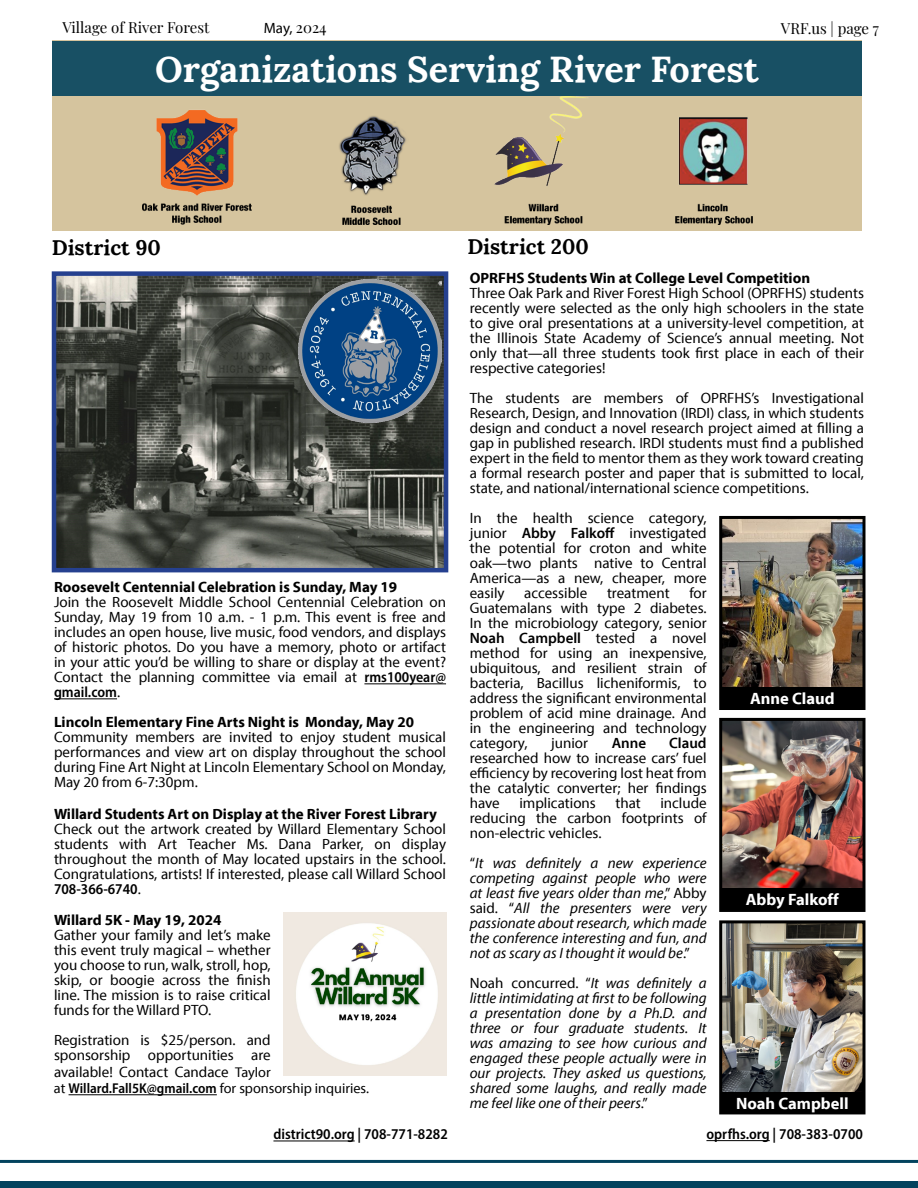
<style>
.page{position:relative;width:918px;height:1188px;background:#fff}
.page>*{position:absolute;margin:0;border:0;box-sizing:border-box;transform-origin:0 0}
.t1{font:700 36px "Lora";color:#fff}
.t2{font:700 21px "Lora";color:#000}
.t3{font:700 16.5px "Myriad Pro";color:#fff}
.t4{font:15px/15px "Myriad Pro";color:#000;text-align:justify}
.t5{font:italic 15px/15px "Myriad Pro";color:#000;text-align:justify}
.t6{font:700 15px "Myriad Pro";color:#000}
.t7{font:600 semi-condensed 15px "Myriad Pro";color:#000}
.t8{font:15px "Playfair Display";color:#000}
.t9{font:600 15px "Myriad Pro";color:#000}
.t10{font:14.25px "Myriad Pro";color:#000}
.s1{font-family:"Playfair Display"}
.s2{font-weight:600;font-stretch:semi-condensed}
.s3{font-size:14.25px}
.s4{font-weight:600}
.s5{font-style:normal}
</style>
<div class="page">
<div style="left:0;top:1181px;width:918px;height:7px;background:#03435e"></div>
<hr style="left:0;top:1160px;width:918px;height:3px;background:#03435e">
<div style="left:52px;top:41px;width:809px;height:190px;background:#d5c49e"></div>
<hr style="left:273px;top:1141px;width:82px;height:1px;background:#000">
<div style="left:52px;top:41px;width:810px;height:55px;background:#185064"></div>
<hr style="left:706px;top:1140px;width:64px;height:1px;background:#000">
<img style="left:142px;top:96px;width:611px;height:129px">
<hr style="left:364px;top:683px;width:82px;height:1px;background:#000">
<hr style="left:54px;top:698px;width:63px;height:1px;background:#000">
<hr style="left:69px;top:1094px;width:148px;height:1px;background:#000">
<img style="left:57px;top:276px;width:386px;height:291px">
<div style="left:52px;top:271px;width:396px;height:301px;border:4px solid #25408f"></div>
<img style="left:723px;top:924px;width:139px;height:168px">
<div style="left:719px;top:920px;width:147px;height:194px;border:3px solid #000"></div>
<img style="left:723px;top:520px;width:139px;height:167px">
<div style="left:719px;top:516px;width:147px;height:194px;border:3px solid #000"></div>
<img style="left:723px;top:722px;width:139px;height:166px">
<div style="left:719px;top:718px;width:147px;height:194px;border:3px solid #000"></div>
<div style="left:721px;top:687px;width:143px;height:22px;background:#000"></div>
<div style="left:721px;top:888px;width:143px;height:22px;background:#000"></div>
<div style="left:721px;top:1092px;width:143px;height:22px;background:#000"></div>
<img style="left:299px;top:280px;width:143px;height:143px">
<img style="left:283px;top:913px;width:163px;height:163px">
<p class="t8" style="left:63px;top:15px;width:148px">Village of River Forest</p>
<p class="t4" style="left:264px;top:21px;width:64px">May, <span class="s1">2024</span></p>
<p class="t8" style="left:781px;top:16px;width:100px">VRF.us | page 7</p>
<h1 class="t1" style="left:155px;top:39px;width:605px">Organizations Serving River Forest</h1>
<h2 class="t2" style="left:52px;top:230px;width:111px">District 90</h2>
<h2 class="t2" style="left:467px;top:229px;width:123px">District 200</h2>
<p class="t6" style="left:54px;top:578px;width:345px">Roosevelt Centennial Celebration is Sunday, May 19</p>
<p class="t4" style="left:54px;top:595px;width:394px">Join the Roosevelt Middle School Centennial Celebration on Sunday, May 19 from 10 a.m. - 1 p.m. This event is free and includes an open house, live music, food vendors, and displays of historic photos. Do you have a memory, photo or artifact in your attic you’d be willing to share or display at the event?<br>Contact the planning committee via email at <span class="s2">rms100year@ gmail.com</span>.</p>
<p class="t6" style="left:54px;top:713px;width:362px">Lincoln Elementary Fine Arts Night is Monday, May 20</p>
<p class="t4" style="left:54px;top:730px;width:394px">Community members are invited to enjoy student musical performances and view art on display throughout the school during Fine Art Night at Lincoln Elementary School on Monday, May 20 from 6-7:30pm.</p>
<p class="t6" style="left:54px;top:804px;width:385px">Willard Students Art on Display at the River Forest Library</p>
<p class="t4" style="left:54px;top:821px;width:394px">Check out the artwork created by Willard Elementary School students with Art Teacher Ms. Dana Parker, on display throughout the month of May located upstairs in the school.<br>Congratulations, artists! If interested, please call Willard School <span class="s2">708-366-6740</span>.</p>
<p class="t6" style="left:54px;top:911px;width:169px">Willard 5K - May 19, 2024</p>
<p class="t4" style="left:54px;top:928px;width:218px">Gather your family and let’s make this event truly magical – whether you choose to run, walk, stroll, hop, skip, or boogie across the finish line. The mission is to raise critical funds for the Willard PTO.</p>
<p class="t4" style="left:54px;top:1033px;width:218px">Registration is $25/person. and sponsorship opportunities are</p>
<p class="t4" style="left:54px;top:1064px;width:218px">available! Contact Candace <span class="s3">Taylor</span></p>
<p class="t10" style="left:54px;top:1080px;width:317px">at <span class="s2">Willard.Fall5K@gmail.com</span> for sponsorship inquiries.</p>
<p class="t6" style="left:470px;top:269px;width:342px">OPRFHS Students Win at College Level Competition</p>
<p class="t4" style="left:470px;top:286px;width:396px">Three Oak Park and River Forest High School (OPRFHS) students recently were selected as the only high schoolers in the state to give oral presentations at a university-level competition, at the Illinois State Academy of Science’s annual meeting. Not only that—all three students took first place in each of their respective categories!</p>
<p class="t4" style="left:470px;top:391px;width:396px">The students are members of OPRFHS’s Investigational Research, Design, and Innovation (IRDI) class, in which students design and conduct a novel research project aimed at filling a gap in published research. IRDI students must find a published expert in the field to mentor them as they work toward creating a formal research poster and paper that is submitted to local, state, and national/international science competitions.</p>
<p class="t4" style="left:470px;top:511px;width:238px">In the health science category, junior <span class="s4">Abby Falkoff</span> investigated the potential for croton and white oak—two plants native to Central America—as a new, cheaper, more easily</p>
<p class="t4" style="left:470px;top:586px;width:238px;text-indent:220px">for Guatemalans with type 2 diabetes.<br>In the microbiology category, senior <span class="s4">Noah Campbell</span> tested a novel method for using an inexpensive, ubiquitous, and resilient strain of bacteria, Bacillus licheniformis, to address the significant environmental problem of acid mine drainage. And in the engineering and technology category,</p>
<p class="t4" style="left:524px;top:586px;width:64px">accessible</p>
<p class="t4" style="left:607px;top:586px;width:64px">treatment</p>
<p class="t3" style="left:750px;top:688px;width:86px">Anne Claud</p>
<p class="t4" style="left:551px;top:736px;width:38px">junior</p>
<p class="t9" style="left:612px;top:734px;width:36px">Anne</p>
<p class="t9" style="left:669px;top:734px;width:39px">Claud</p>
<p class="t4" style="left:470px;top:751px;width:238px">researched how to increase cars’ fuel efficiency by recovering lost heat from the catalytic converter; her findings have</p>
<p class="t4" style="left:470px;top:796px;width:238px;text-indent:191px">include reducing the carbon footprints of non-electric vehicles.</p>
<p class="t5" style="left:470px;top:856px;width:238px"><span class="s5">“</span>It was definitely a new experience competing against people who were at least five years older than me<span class="s5">,” Abby said. “</span>All the presenters were very passionate about research, which made the conference interesting and fun, and not as scary as I thought it would be<span class="s5">.”</span></p>
<p class="t5" style="left:470px;top:976px;width:238px"><span class="s5">Noah concurred. “</span>It was definitely a little intimidating at first to be following a presentation done by a Ph.D. and three or four graduate students. It was amazing to see how curious and engaged these people actually were in our projects. They asked us questions, shared some laughs, and really made me feel like one of their peers<span class="s5">.”</span></p>
<p class="t4" style="left:519px;top:796px;width:78px">implications</p>
<p class="t4" style="left:615px;top:796px;width:27px">that</p>
<p class="t3" style="left:746px;top:889px;width:95px">Abby Falkoff</p>
<p class="t3" style="left:736px;top:1093px;width:114px">Noah Campbell</p>
<p class="t7" style="left:273px;top:1125px;width:176px">district90.org | 708-771-8282</p>
<p class="t7" style="left:706px;top:1125px;width:158px">oprfhs.org | 708-383-0700</p>
</div>
